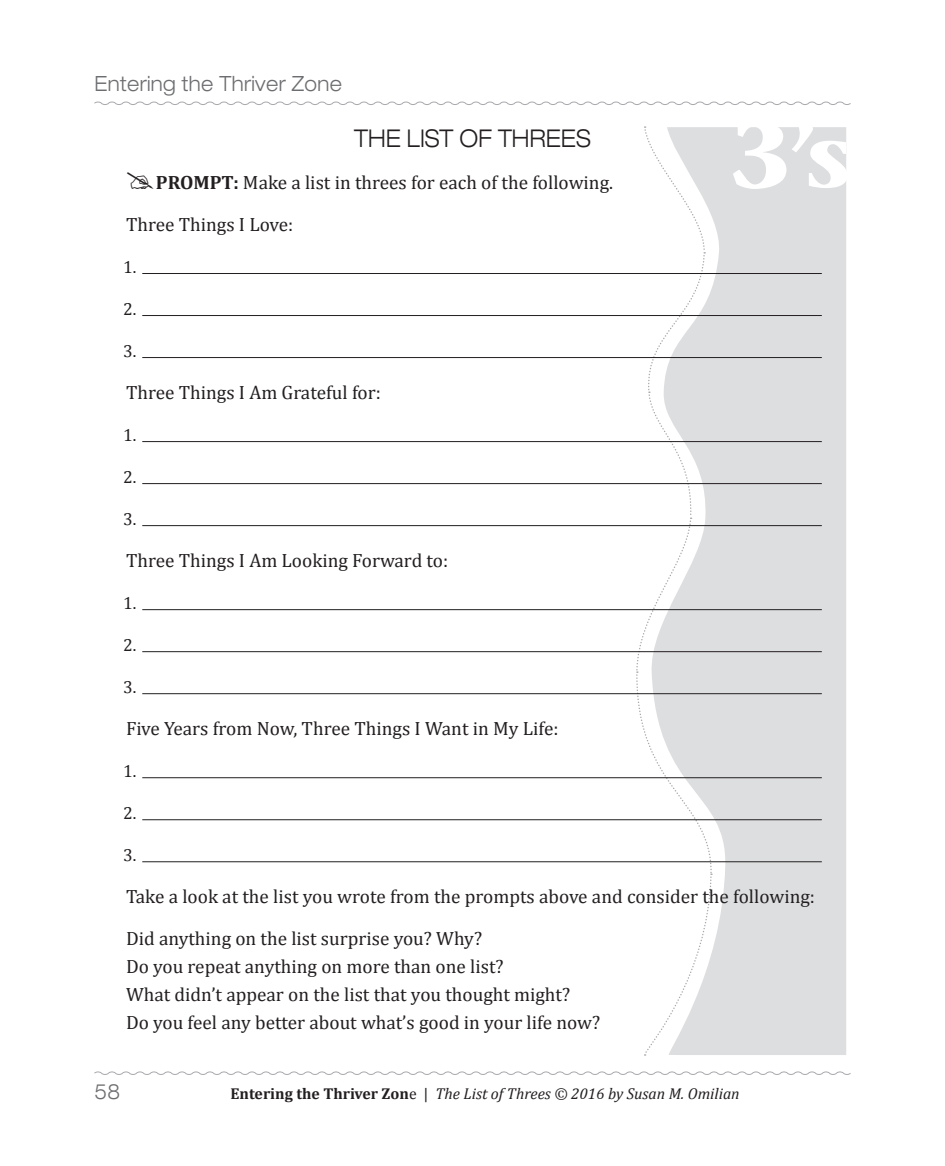
<style>
.page{position:relative;width:945px;height:1166px;background:#fff}
.page>*{position:absolute;margin:0;border:0;box-sizing:border-box;transform-origin:0 0}
.t1{font:700 90.3px "Stone Serif";color:#fff;scale:1.07 1}
.t2{font:300 expanded 24.5px "Helvetica Neue";color:#231f20;scale:.9 1}
.t3{font:300 expanded 21px "Helvetica Neue";letter-spacing:.02em;color:#6c6d70;scale:.9 1}
.t4{font:19.25px/42px "Cambria";color:#231f20}
.t5{font:17.5px "Cambria";color:#231f20}
.t6{font:italic 15.75px "Cambria";color:#231f20}
.s1{font-weight:700}
.s2{font-weight:700;font-style:normal}
.s3{font-style:normal}
</style>
<div class="page">
<svg style="left:94px;top:101px;width:757px;height:4px"></svg>
<svg style="left:94px;top:1071px;width:757px;height:4px"></svg>
<div style="left:712px;top:127px;width:134px;height:928px;background:#dddee0"></div>
<svg style="left:635px;top:126px;width:77px;height:929px"></svg>
<hr style="left:142px;top:273px;width:680px;height:1px;background:#231f20">
<hr style="left:142px;top:315px;width:680px;height:1px;background:#231f20">
<hr style="left:142px;top:357px;width:680px;height:1px;background:#231f20">
<hr style="left:142px;top:441px;width:680px;height:1px;background:#231f20">
<hr style="left:142px;top:483px;width:680px;height:1px;background:#231f20">
<hr style="left:142px;top:525px;width:680px;height:1px;background:#231f20">
<hr style="left:142px;top:609px;width:680px;height:1px;background:#231f20">
<hr style="left:142px;top:651px;width:680px;height:1px;background:#231f20">
<hr style="left:142px;top:693px;width:680px;height:1px;background:#231f20">
<hr style="left:142px;top:777px;width:680px;height:1px;background:#231f20">
<hr style="left:142px;top:819px;width:680px;height:1px;background:#231f20">
<hr style="left:142px;top:861px;width:680px;height:1px;background:#231f20">
<p class="t3" style="left:94px;top:71px;width:276px">Entering the Thriver Zone</p>
<h1 class="t1" style="left:730px;top:99px;width:114px">3’s</h1>
<p class="t2" style="left:354px;top:124px;width:264px">The List of Threes</p>
<p class="t4" style="left:126px;top:161px;width:489px;text-indent:30px"><span class="s1">PROMPT:</span> Make a list in threes for each of the following.<br>Three Things I Love:</p>
<p class="t5" style="left:123px;top:257px;width:15px">1.</p>
<p class="t5" style="left:123px;top:299px;width:15px">2.</p>
<p class="t5" style="left:123px;top:341px;width:15px">3.</p>
<p class="t4" style="left:126px;top:371px;width:256px">Three Things I Am Grateful for:</p>
<p class="t5" style="left:123px;top:425px;width:15px">1.</p>
<p class="t5" style="left:123px;top:467px;width:15px">2.</p>
<p class="t5" style="left:123px;top:509px;width:15px">3.</p>
<p class="t4" style="left:126px;top:539px;width:324px">Three Things I Am Looking Forward to:</p>
<p class="t5" style="left:123px;top:593px;width:15px">1.</p>
<p class="t5" style="left:123px;top:635px;width:15px">2.</p>
<p class="t5" style="left:123px;top:677px;width:15px">3.</p>
<p class="t4" style="left:126px;top:707px;width:434px">Five Years from Now, Three Things I Want in My Life:</p>
<p class="t5" style="left:123px;top:761px;width:15px">1.</p>
<p class="t5" style="left:123px;top:803px;width:15px">2.</p>
<p class="t5" style="left:123px;top:845px;width:15px">3.</p>
<p class="t4" style="left:126px;top:875px;width:691px">Take a look at the list you wrote from the prompts above and consider the following:<br>Did anything on the list surprise you? Why?</p>
<p class="t4" style="left:126px;top:952px;width:476px;line-height:28px">Do you repeat anything on more than one list?<br>What didn’t appear on the list that you thought might?<br>Do you feel any better about what’s good in your life now?</p>
<p class="t3" style="left:94px;top:1079px;width:30px">58</p>
<p class="t6" style="left:231px;top:1084px;width:511px"><span class="s2">Entering the Thriver Zon</span><span class="s3">e |</span> The List of Threes © 2016 by Susan M. Omilian</p>
</div>
